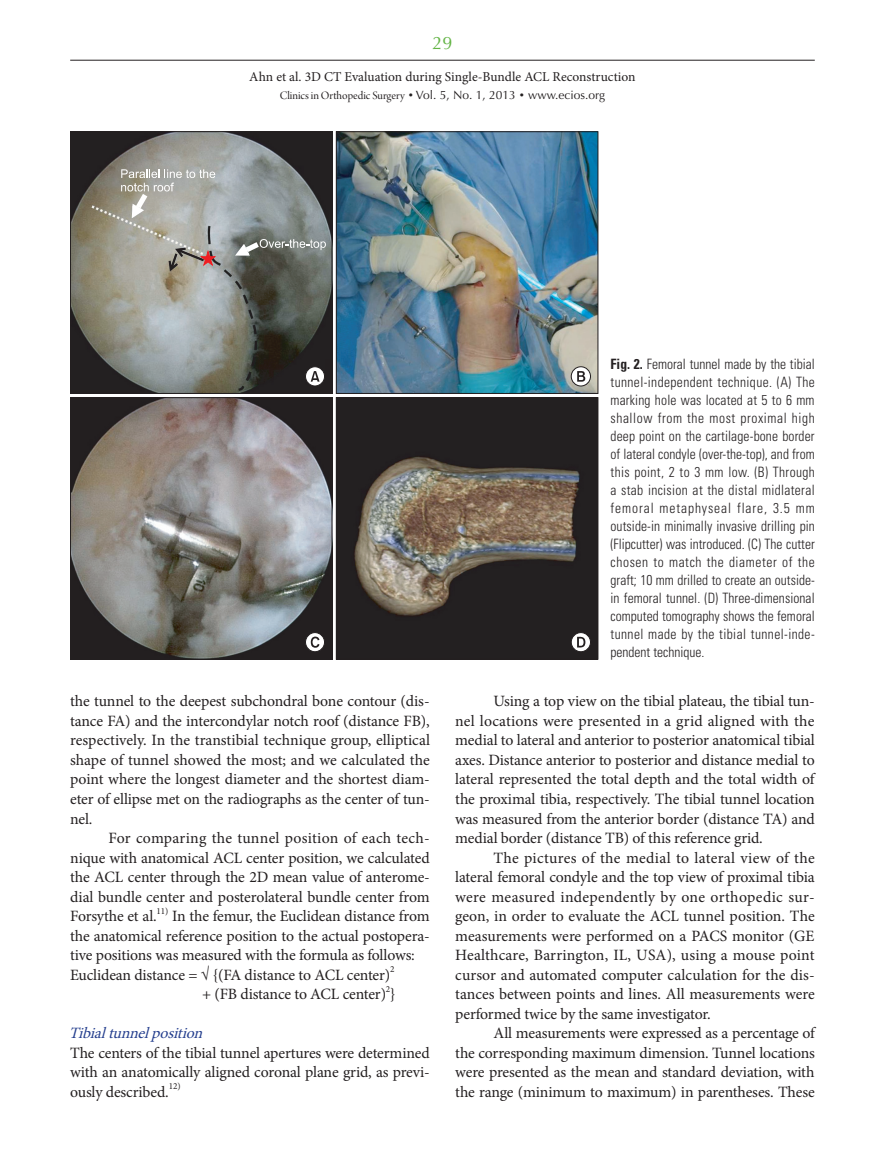
<style>
.page{position:relative;width:885px;height:1170px;background:#fff}
.page>*{position:absolute;margin:0;border:0;box-sizing:border-box;transform-origin:0 0}
.t1{font:18px "Optima LT Std";color:#63b445}
.본문{font:15.75px/19.5px "Minion Pro";letter-spacing:-.01em;color:#231f20;text-align:justify}
.본문-첫문단{font:15.75px/19.5px "Minion Pro";letter-spacing:-.01em;color:#231f20;text-align:justify}
._1__제목_이탤릭{font:italic 15.75px "Minion Pro";color:#253f8e}
.그림설명{font:300 condensed 14.25px/18px "Univers";letter-spacing:.03em;color:#231f20;text-align:justify;scale:.95 1}
.t2{font:13.5px "Minion Pro";color:#231f20}
.t3{font:12px "Optima LT Std";color:#231f20}
.본문-2{font:9.15px "Minion Pro";color:#231f20}
.본문-첫문단-2{font:9.15px "Minion Pro";color:#231f20}
.s1{font-family:"Arno Pro Display"}
.s2{font-size:9px}
.s3{font-weight:700}
</style>
<div class="page">
<hr style="left:70px;top:60px;width:744px;height:1px;background:#231f20">
<img style="left:70px;top:131px;width:528px;height:528px">
<svg style="left:305px;top:367px;width:19px;height:19px"></svg>
<div style="left:305px;top:366px;width:20px;height:20px;border:1px solid #231f20;border-radius:50%"></div>
<svg style="left:310px;top:371px;width:9px;height:10px"></svg>
<svg style="left:571px;top:367px;width:19px;height:19px"></svg>
<div style="left:571px;top:366px;width:19px;height:20px;border:1px solid #231f20;border-radius:50%"></div>
<svg style="left:577px;top:371px;width:8px;height:10px"></svg>
<svg style="left:305px;top:632px;width:19px;height:19px"></svg>
<div style="left:305px;top:632px;width:20px;height:20px;border:1px solid #231f20;border-radius:50%"></div>
<svg style="left:311px;top:636px;width:8px;height:11px"></svg>
<svg style="left:571px;top:632px;width:19px;height:19px"></svg>
<div style="left:571px;top:632px;width:19px;height:20px;border:1px solid #231f20;border-radius:50%"></div>
<svg style="left:577px;top:636px;width:8px;height:11px"></svg>
<svg style="left:167px;top:246px;width:49px;height:27px"></svg>
<svg style="left:121px;top:169px;width:94px;height:49px;background:#b1b1aa"></svg>
<svg style="left:235px;top:239px;width:91px;height:17px;background:#898d88"></svg>
<p class="t1" style="left:432px;top:32px;width:22px">29</p>
<p class="t2" style="left:249px;top:68px;width:388px">Ahn et al. 3D CT Evaluation during Single-Bundle ACL Reconstruction</p>
<p class="t3" style="left:280px;top:88px;width:327px"><span class="s1">Clinics in Orthopedic Surgery</span> <span class="s2">•</span> Vol. 5, No. 1, 2013 <span class="s2">•</span> www.ecios.org</p>
<p class="본문" style="left:70px;top:691px;width:361px">the tunnel to the deepest subchondral bone contour (dis&shy;tance FA) and the intercondylar notch roof (distance FB), respectively. In the transtibial technique group, elliptical shape of tunnel showed the most; and we calculated the point where the longest diameter and the shortest diam&shy;eter of ellipse met on the radiographs as the center of tun&shy;nel.</p>
<p class="본문" style="left:70px;top:828px;width:361px;text-indent:38px">For comparing the tunnel position of each tech&shy;nique with anatomical ACL center position, we calculated the ACL center through the 2D mean value of anterome&shy;dial bundle center and posterolateral bundle center from Forsythe et al.</p>
<p class="본문-2" style="left:156px;top:904px;width:13px">11)</p>
<p class="본문" style="left:70px;top:906px;width:361px;text-indent:102px">In the femur, the Euclidean distance from the anatomical reference position to the actual postopera&shy;tive positions was measured with the formula as follows:</p>
<p class="본문" style="left:70px;top:964px;width:321px">Euclidean distance = √ {(FA distance to ACL center)</p>
<p class="본문-2" style="left:390px;top:963px;width:6px">2</p>
<p class="본문" style="left:202px;top:984px;width:195px">+ (FB distance to ACL center) }</p>
<p class="본문-2" style="left:386px;top:982px;width:6px">2</p>
<p class="_1__제목_이탤릭" style="left:69px;top:1022px;width:140px">Tibialtunnelposition</p>
<p class="본문-첫문단" style="left:70px;top:1042px;width:361px">The centers of the tibial tunnel apertures were determined with an anatomically aligned coronal plane grid, as previ&shy;ously described.</p>
<p class="본문-첫문단-2" style="left:169px;top:1080px;width:13px">12)</p>
<p class="그림설명" style="left:610px;top:355px;width:216px"><span class="s3">Fig. 2.</span> Femoral tunnel made by the tibial tunnel-independent technique. (A) The marking hole was located at 5 to 6 mm shallow from the most proximal high deep point on the cartilage-bone border of lateral condyle (over-the-top), and from this point, 2 to 3 mm low. (B) Through a stab incision at the distal midlateral femoral metaphyseal flare, 3.5 mm outside-in minimally invasive drilling pin (Flipcutter) was introduced. (C) The cutter chosen to match the diameter of the graft; 10 mm drilled to create an outside&shy;in femoral tunnel. (D) Three-dimensional computed tomography shows the femoral tunnel made by the tibial tunnel-inde&shy;pendent technique.</p>
<p class="본문" style="left:455px;top:691px;width:361px;text-indent:38px">Using a top view on the tibial plateau, the tibial tun&shy;nel locations were presented in a grid aligned with the medial to lateral and anterior to posterior anatomical tibial axes. Distance anterior to posterior and distance medial to lateral represented the total depth and the total width of the proximal tibia, respectively. The tibial tunnel location was measured from the anterior border (distance TA) and medial border (distance TB) of this reference grid.</p>
<p class="본문" style="left:455px;top:847px;width:361px;text-indent:38px">The pictures of the medial to lateral view of the lateral femoral condyle and the top view of proximal tibia were measured independently by one orthopedic sur&shy;geon, in order to evaluate the ACL tunnel position. The measurements were performed on a PACS monitor (GE Healthcare, Barrington, IL, USA), using a mouse point cursor and automated computer calculation for the dis&shy;tances between points and lines. All measurements were performed twice by the same investigator.</p>
<p class="본문" style="left:455px;top:1023px;width:361px;text-indent:38px">All measurements were expressed as a percentage of the corresponding maximum dimension. Tunnel locations were presented as the mean and standard deviation, with the range (minimum to maximum) in parentheses. These</p>
</div>
